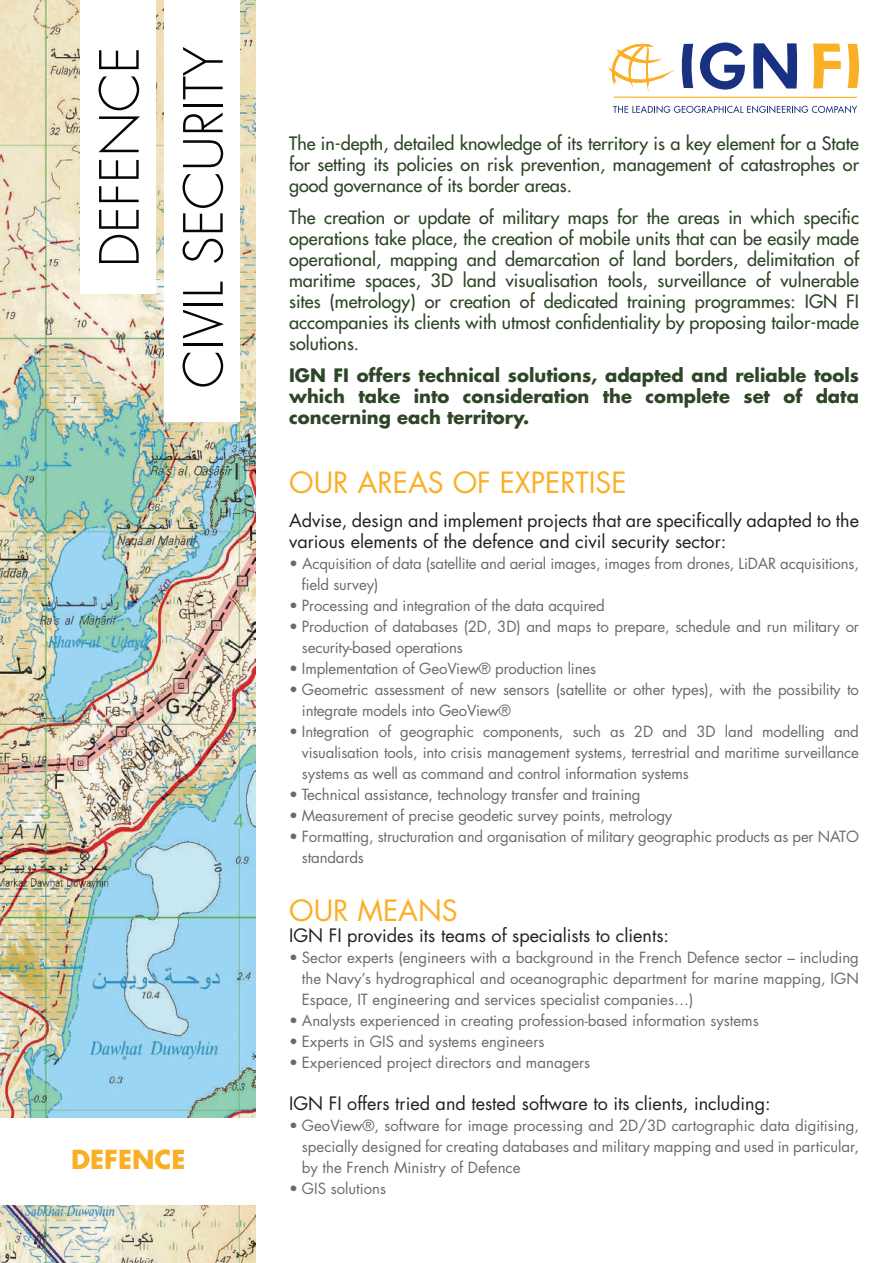
<style>
.page{position:relative;width:893px;height:1263px;background:#fff}
.page>*{position:absolute;margin:0;border:0;box-sizing:border-box;transform-origin:0 0}
.t1{font:300 52.5px/84px "Futura";color:#050503;text-align:right}
.t2{font:28.5px "Futura";color:#fbaf25}
.t3{font:700 25.5px "Futura";color:#fbaf25}
.t4{font:18px/21px "Futura";color:#2e4627;text-align:justify}
.t5{font:18px/21px "Futura";color:#231f20}
.t6{font:700 18px/21px "Futura";color:#2e4627;text-align:justify}
.t7{font:15px/21px "Futura";letter-spacing:-.01em;color:#676b6e}
</style>
<div class="page">
<img style="left:0;top:0;width:255px;height:1263px">
<div style="left:0;top:1118px;width:281px;height:86px;background:#fff"></div>
<hr style="left:614px;top:97px;width:243px;height:1px;background:#fbaf25">
<svg style="left:613px;top:106px;width:244px;height:7px"></svg>
<svg style="left:681px;top:44px;width:12px;height:44px"></svg>
<svg style="left:700px;top:43px;width:45px;height:47px"></svg>
<svg style="left:753px;top:43px;width:44px;height:46px"></svg>
<svg style="left:813px;top:44px;width:28px;height:44px"></svg>
<svg style="left:847px;top:44px;width:12px;height:44px"></svg>
<svg style="left:608px;top:44px;width:67px;height:48px"></svg>
<div style="left:165px;top:0;width:75px;height:422px;background:#fff"></div>
<div style="left:80px;top:0;width:75px;height:293px;background:#fff"></div>
<h1 class="t1" style="left:78px;top:388px;width:343px;rotate:-90deg">DEFENCE<br>CIVIL SECURITY</h1>
<h3 class="t3" style="left:71px;top:1142px;width:116px">DEFENCE</h3>
<p class="t4" style="left:289px;top:133px;width:571px">The in-depth, detailed knowledge of its territory is a key element for a State for setting its policies on risk prevention, management of catastrophes or good governance of its border areas.</p>
<p class="t4" style="left:289px;top:207px;width:571px">The creation or update of military maps for the areas in which specific operations take place, the creation of mobile units that can be easily made operational, mapping and demarcation of land borders, delimitation of maritime spaces, 3D land visualisation tools, surveillance of vulnerable sites (metrology) or creation of dedicated training programmes: IGN FI accompanies its clients with utmost confidentiality by proposing tailor-made solutions.</p>
<p class="t6" style="left:289px;top:364px;width:571px">IGN FI offers technical solutions, adapted and reliable tools which take into consideration the complete set of data concerning each territory.</p>
<h2 class="t2" style="left:289px;top:463px;width:339px">OUR AREAS OF EXPERTISE</h2>
<p class="t5" style="left:289px;top:509px;width:571px">Advise, design and implement projects that are specifically adapted to the various elements of the defence and civil security sector:</p>
<p class="t7" style="left:302px;top:553px;width:559px;text-indent:-13px">• Acquisition of data (satellite and aerial images, images from drones, LiDAR acquisitions, field survey)</p>
<p class="t7" style="left:289px;top:595px;width:317px">• Processing and integration of the data acquired</p>
<p class="t7" style="left:302px;top:616px;width:559px;text-indent:-13px">• Production of databases (2D, 3D) and maps to prepare, schedule and run military or security-based operations</p>
<p class="t7" style="left:289px;top:658px;width:308px">• Implementation of GeoView® production lines</p>
<p class="t7" style="left:302px;top:679px;width:559px;text-indent:-13px">• Geometric assessment of new sensors (satellite or other types), with the possibility to integrate models into GeoView®</p>
<p class="t7" style="left:302px;top:721px;width:559px;text-align:justify;text-indent:-13px">• Integration of geographic components, such as 2D and 3D land modelling and visualisation tools, into crisis management systems, terrestrial and maritime surveillance systems as well as command and control information systems</p>
<p class="t7" style="left:289px;top:784px;width:353px">• Technical assistance, technology transfer and training</p>
<p class="t7" style="left:289px;top:805px;width:385px">• Measurement of precise geodetic survey points, metrology</p>
<p class="t7" style="left:302px;top:826px;width:559px;text-indent:-13px">• Formatting, structuration and organisation of military geographic products as per NATO standards</p>
<h2 class="t2" style="left:289px;top:891px;width:170px">OUR MEANS</h2>
<p class="t5" style="left:289px;top:925px;width:381px">IGN FI provides its teams of specialists to clients:</p>
<p class="t7" style="left:302px;top:947px;width:559px;text-align:justify;text-indent:-13px">• Sector experts (engineers with a background in the French Defence sector – including the Navy’s hydrographical and oceanographic department for marine mapping, IGN Espace, IT engineering and services specialist companies…)</p>
<p class="t7" style="left:289px;top:1010px;width:471px">• Analysts experienced in creating profession-based information systems</p>
<p class="t7" style="left:289px;top:1031px;width:257px">• Experts in GIS and systems engineers</p>
<p class="t7" style="left:289px;top:1052px;width:303px">• Experienced project directors and managers</p>
<p class="t5" style="left:289px;top:1093px;width:483px">IGN FI offers tried and tested software to its clients, including:</p>
<p class="t7" style="left:302px;top:1115px;width:559px;text-align:justify;text-indent:-13px">• GeoView®, software for image processing and 2D/3D cartographic data digitising, specially designed for creating databases and military mapping and used in particular, by the French Ministry of Defence</p>
<p class="t7" style="left:289px;top:1178px;width:99px">• GIS solutions</p>
</div>
